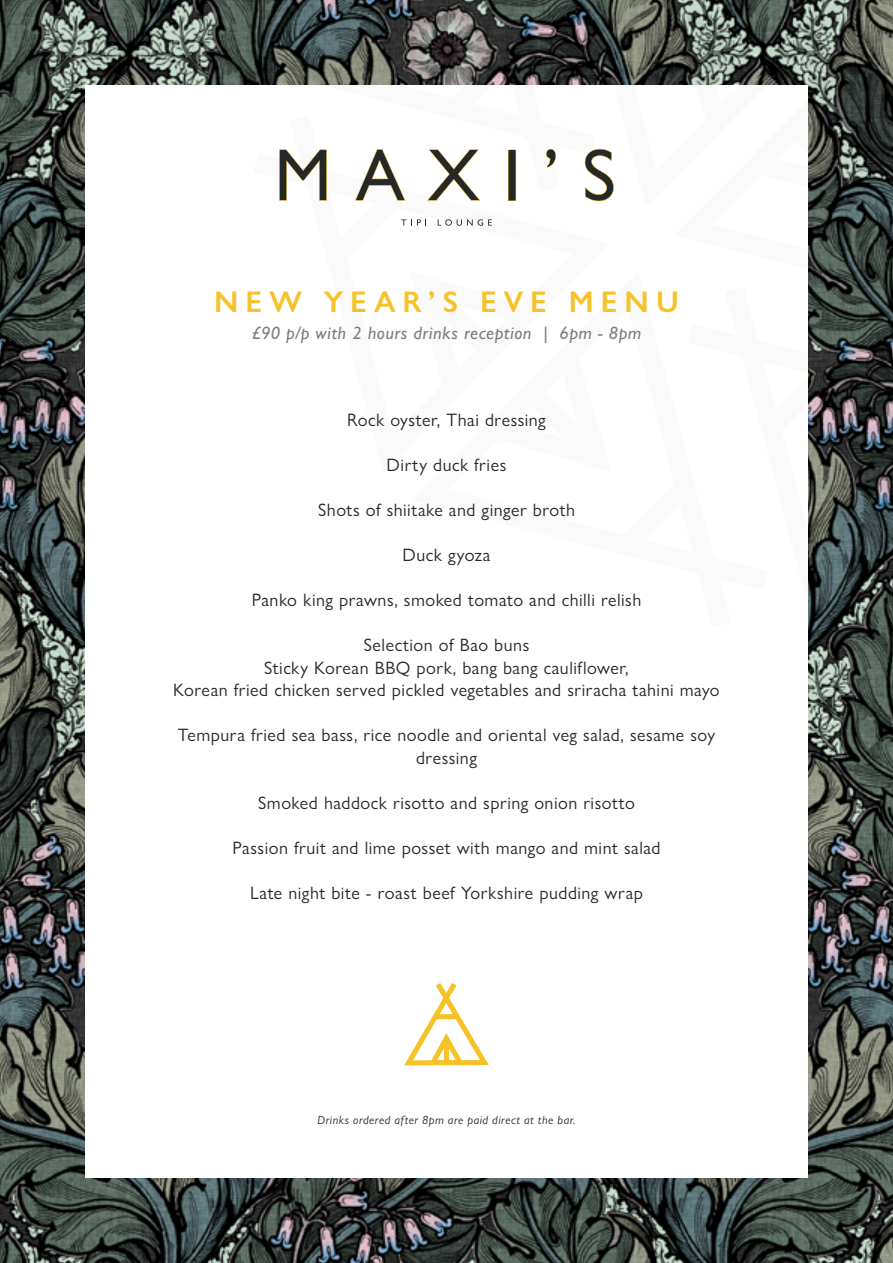
<style>
.page{position:relative;width:893px;height:1263px;background:#fff}
.page>*{position:absolute;margin:0;border:0;box-sizing:border-box;transform-origin:0 0}
.t1{font:600 30px "Gill Sans Nova";letter-spacing:.235em;color:#f6c22a}
.t2{font:18px/22.5px "Gill Sans Nova";letter-spacing:.03em;color:#252829;text-align:center}
.t3{font:italic 500 18px "Gill Sans Nova";letter-spacing:.025em;color:#7f7d7f}
.t4{font:italic 12px "Gill Sans Nova";letter-spacing:.045em;color:#252829}
</style>
<div class="page">
<img style="left:0;top:0;width:893px;height:1263px">
<div style="left:85px;top:85px;width:723px;height:1093px;background:#fff"></div>
<svg style="left:239px;top:0;width:654px;height:287px"></svg>
<svg style="left:808px;top:287px;width:85px;height:356px;background:#3b4140"></svg>
<svg style="left:404px;top:983px;width:85px;height:82px"></svg>
<svg style="left:279px;top:149px;width:48px;height:52px"></svg>
<svg style="left:355px;top:149px;width:50px;height:52px"></svg>
<svg style="left:427px;top:149px;width:53px;height:52px"></svg>
<svg style="left:508px;top:149px;width:8px;height:52px"></svg>
<svg style="left:546px;top:149px;width:10px;height:19px"></svg>
<svg style="left:585px;top:149px;width:29px;height:52px"></svg>
<svg style="left:401px;top:219px;width:25px;height:7px"></svg>
<svg style="left:438px;top:219px;width:54px;height:7px"></svg>
<h1 class="t1" style="left:214px;top:283px;width:466px">NEW YEAR’S EVE MENU</h1>
<p class="t3" style="left:252px;top:322px;width:391px">£90 p/p with 2 hours drinks reception | 6pm - 8pm</p>
<p class="t2" style="left:347px;top:408px;width:200px">Rock oyster, Thai dressing</p>
<p class="t2" style="left:387px;top:453px;width:121px">Dirty duck fries</p>
<p class="t2" style="left:318px;top:498px;width:258px">Shots of shiitake and ginger broth</p>
<p class="t2" style="left:403px;top:543px;width:89px">Duck gyoza</p>
<p class="t2" style="left:252px;top:588px;width:391px">Panko king prawns, smoked tomato and chilli relish</p>
<p class="t2" style="left:173px;top:633px;width:548px">Selection of Bao buns<br>Sticky Korean BBQ pork, bang bang cauliflower,<br>Korean fried chicken served pickled vegetables and sriracha tahini mayo</p>
<p class="t2" style="left:178px;top:723px;width:539px">Tempura fried sea bass, rice noodle and oriental veg salad, sesame soy dressing</p>
<p class="t2" style="left:258px;top:791px;width:378px">Smoked haddock risotto and spring onion risotto</p>
<p class="t2" style="left:232px;top:836px;width:430px">Passion fruit and lime posset with mango and mint salad</p>
<p class="t2" style="left:250px;top:881px;width:394px">Late night bite - roast beef Yorkshire pudding wrap</p>
<p class="t4" style="left:317px;top:1113px;width:260px">Drinks ordered after 8pm are paid direct at the bar.</p>
</div>
